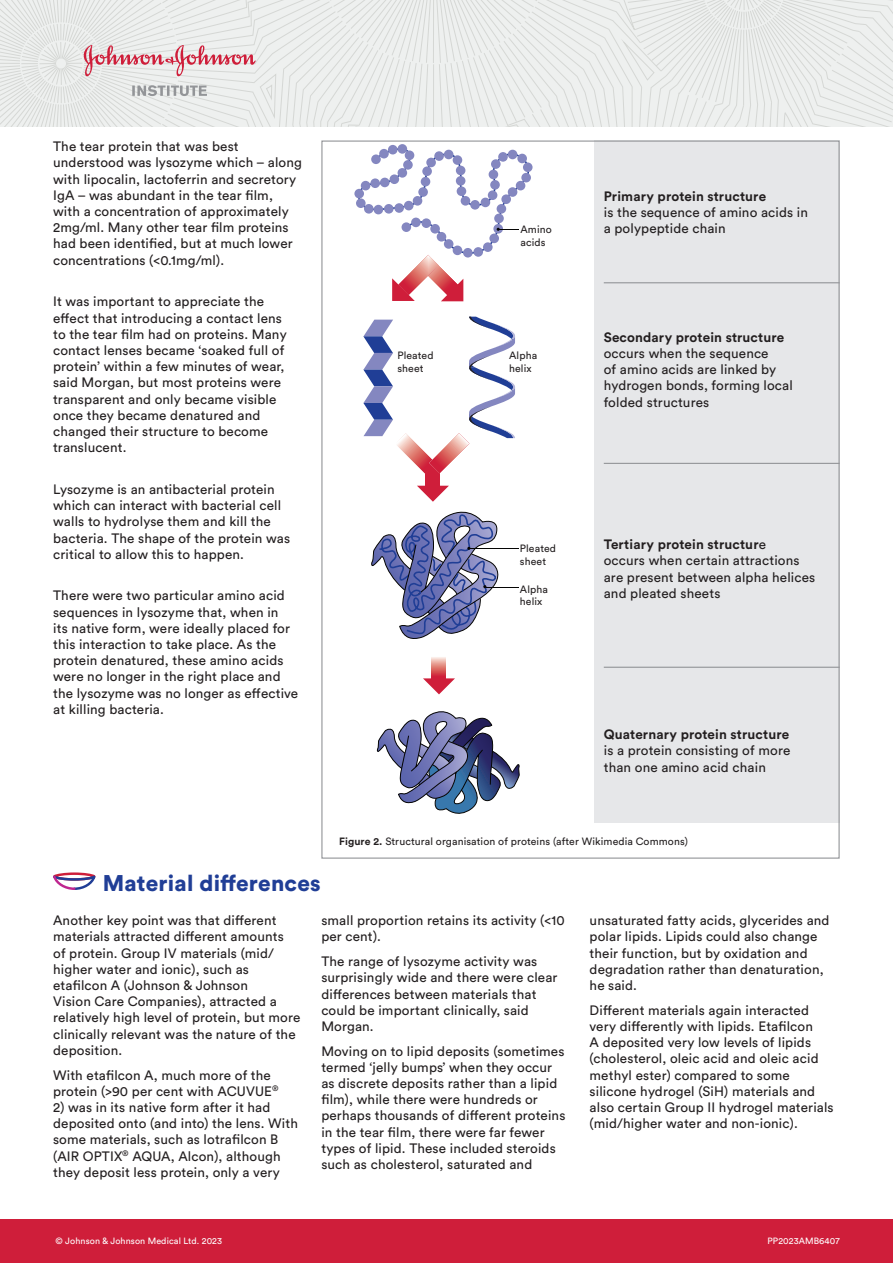
<style>
.page{position:relative;width:893px;height:1263px;background:#fff}
.page>*{position:absolute;margin:0;border:0;box-sizing:border-box;transform-origin:0 0}
.t1{font:900 22.5px "Circular Std";letter-spacing:.01em;color:#203e96}
.t2{font:13.5px/16.2px "Circular Std";letter-spacing:.01em;color:#231f20}
.t3{font:700 13.5px "Circular Std";letter-spacing:.01em;color:#231f20}
.t4{font:10.5px/12.6px "Circular Std";letter-spacing:.01em;color:#231f20}
.t5{font:9px "Circular Std";letter-spacing:.01em;color:#fff}
.s1{font-weight:700}
</style>
<div class="page">
<div style="left:0;top:1219px;width:893px;height:44px;background:#cf1e3a"></div>
<svg style="left:0;top:0;width:893px;height:127px;background:#e8e8e7"></svg>
<div style="left:595px;top:140px;width:245px;height:683px;background:#e6e7e9"></div>
<svg style="left:431px;top:657px;width:15px;height:21px"></svg>
<svg style="left:423px;top:678px;width:32px;height:16px"></svg>
<div style="left:425px;top:466px;width:15px;height:20px;background:#cf1e3a"></div>
<svg style="left:363px;top:317px;width:152px;height:157px"></svg>
<div style="left:398px;top:144px;width:9px;height:10px;background:#9a9dcb;border-radius:50%"></div>
<div style="left:354px;top:189px;width:10px;height:9px;background:#8487c0;border-radius:50%"></div>
<svg style="left:377px;top:711px;width:143px;height:103px"></svg>
<svg style="left:371px;top:486px;width:128px;height:153px"></svg>
<hr style="left:469px;top:548px;width:49px;height:1px;background:#050504">
<hr style="left:486px;top:587px;width:32px;height:1px;background:#050504">
<svg style="left:357px;top:145px;width:176px;height:156px"></svg>
<hr style="left:604px;top:282px;width:236px;height:1px;background:#939598">
<hr style="left:604px;top:463px;width:236px;height:1px;background:#939598">
<hr style="left:604px;top:667px;width:236px;height:1px;background:#939598">
<svg style="left:53px;top:872px;width:43px;height:18px"></svg>
<p class="t2" style="left:53px;top:138px;width:250px">The tear protein that was best understood was lysozyme which – along with lipocalin, lactoferrin and secretory IgA – was abundant in the tear film, with a concentration of approximately 2mg/ml. Many other tear film proteins had been identified, but at much lower concentrations (&lt;0.1mg/ml).</p>
<p class="t2" style="left:53px;top:293px;width:235px">It was important to appreciate the effect that introducing a contact lens to the tear film had on proteins. Many contact lenses became ‘soaked full of protein’ within a few minutes of wear, said Morgan, but most proteins were transparent and only became visible once they became denatured and changed their structure to become translucent.</p>
<p class="t2" style="left:53px;top:481px;width:239px">Lysozyme is an antibacterial protein which can interact with bacterial cell walls to hydrolyse them and kill the bacteria. The shape of the protein was critical to allow this to happen.</p>
<p class="t2" style="left:53px;top:587px;width:247px">There were two particular amino acid sequences in lysozyme that, when in<br>its native form, were ideally placed for this interaction to take place. As the protein denatured, these amino acids were no longer in the right place and the lysozyme was no longer as effective at killing bacteria.</p>
<p class="t4" style="left:397px;top:349px;width:38px">Pleated sheet</p>
<p class="t4" style="left:521px;top:223px;width:33px">Amino acids</p>
<p class="t4" style="left:509px;top:349px;width:30px">Alpha helix</p>
<p class="t3" style="left:604px;top:187px;width:164px">Primary protein structure</p>
<p class="t2" style="left:604px;top:204px;width:206px">is the sequence of amino acids in a polypeptide chain</p>
<p class="t3" style="left:604px;top:328px;width:182px">Secondary protein structure</p>
<p class="t2" style="left:604px;top:345px;width:191px">occurs when the sequence<br>of amino acids are linked by hydrogen bonds, forming local folded structures</p>
<p class="t4" style="left:520px;top:542px;width:38px">Pleated sheet</p>
<p class="t4" style="left:520px;top:582px;width:30px">Alpha helix</p>
<p class="t2" style="left:604px;top:536px;width:213px"><span class="s1">Tertiary protein structur</span>e<br>occurs when certain attractions are present between alpha helices and pleated sheets</p>
<p class="t3" style="left:604px;top:726px;width:187px">Quaternary protein structure</p>
<p class="t2" style="left:604px;top:742px;width:188px">is a protein consisting of more than one amino acid chain</p>
<h1 class="t1" style="left:103px;top:868px;width:219px">Material differences</h1>
<p class="t4" style="left:339px;top:835px;width:350px"><span class="s1">Figure 2.</span> Structural organisation of proteins (after Wikimedia Commons)</p>
<p class="t2" style="left:53px;top:912px;width:249px">Another key point was that different materials attracted different amounts<br>of protein. Group IV materials (mid/ higher water and ionic), such as etafilcon A (Johnson &amp; Johnson<br>Vision Care Companies), attracted a relatively high level of protein, but more clinically relevant was the nature of the deposition.</p>
<p class="t2" style="left:53px;top:1066px;width:227px">With etafilcon A, much more of the protein (&gt;90 per cent with ACUVUE<sup>®</sup></p>
<p class="t2" style="left:53px;top:1099px;width:246px">2) was in its native form after it had deposited onto (and into) the lens. With some materials, such as lotrafilcon B (AIR OPTIX<sup>®</sup> AQUA, Alcon), although they deposit less protein, only a very</p>
<p class="t2" style="left:321px;top:912px;width:245px">small proportion retains its activity (&lt;10 per cent).</p>
<p class="t2" style="left:321px;top:953px;width:238px">The range of lysozyme activity was surprisingly wide and there were clear differences between materials that could be important clinically, said<br>Morgan.</p>
<p class="t2" style="left:321px;top:1043px;width:246px">Moving on to lipid deposits (sometimes termed ‘jelly bumps’ when they occur as discrete deposits rather than a lipid film), while there were hundreds or perhaps thousands of different proteins in the tear film, there were far fewer types of lipid. These included steroids such as cholesterol, saturated and</p>
<p class="t2" style="left:590px;top:912px;width:241px">unsaturated fatty acids, glycerides and polar lipids. Lipids could also change their function, but by oxidation and degradation rather than denaturation, he said.</p>
<p class="t2" style="left:590px;top:1002px;width:246px">Different materials again interacted very differently with lipids. Etafilcon<br>A deposited very low levels of lipids (cholesterol, oleic acid and oleic acid methyl ester) compared to some silicone hydrogel (SiH) materials and also certain Group II hydrogel materials (mid/higher water and non-ionic).</p>
<p class="t5" style="left:55px;top:1236px;width:168px">© Johnson &amp; Johnson Medical Ltd. 2023</p>
<p class="t5" style="left:767px;top:1236px;width:74px">PP2023AMB6407</p>
</div>
